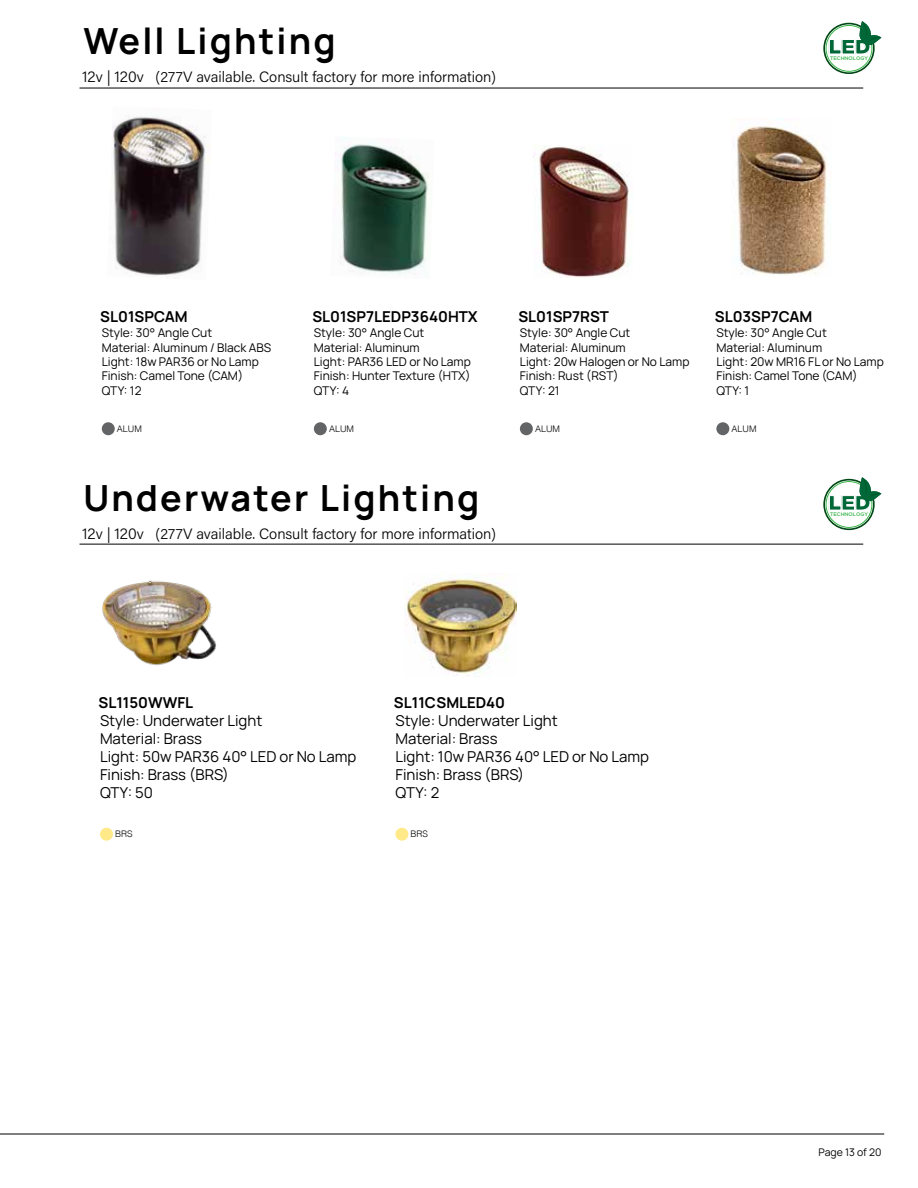
<style>
.page{position:relative;width:918px;height:1188px;background:#fff}
.page>*{position:absolute;margin:0;border:0;box-sizing:border-box;transform-origin:0 0}
.t1{font:700 36px "Manrope";letter-spacing:.06em;color:#000}
.t2{font:900 20.7px "Gotham";color:#006838}
.t3{font:15px/18px "Manrope";color:#000}
.t4{font:15px "Acumin Variable Concept";color:#000}
.t5{font:700 15px "Manrope";color:#000}
.t6{font:12px/14.4px "Manrope";color:#000}
.t7{font:10.5px "Manrope";color:#000}
.t8{font:300 9px "Helvetica";color:#000}
.t9{font:500 5.1px "Gotham";color:#39b54a}
</style>
<div class="page">
<hr style="left:0;top:1134px;width:884px;height:1px;background:#000">
<svg style="left:822px;top:22px;width:54px;height:53px"></svg>
<svg style="left:824px;top:24px;width:50px;height:49px"></svg>
<div style="left:823px;top:23px;width:52px;height:51px;border:2px solid #004817;border-radius:50%"></div>
<div style="left:826px;top:25px;width:46px;height:47px;border:1px solid #39b54a;border-radius:50%"></div>
<svg style="left:829px;top:21px;width:52px;height:34px"></svg>
<svg style="left:822px;top:478px;width:54px;height:53px"></svg>
<svg style="left:824px;top:480px;width:50px;height:49px"></svg>
<div style="left:823px;top:479px;width:52px;height:51px;border:2px solid #004817;border-radius:50%"></div>
<div style="left:826px;top:481px;width:46px;height:47px;border:1px solid #39b54a;border-radius:50%"></div>
<svg style="left:829px;top:477px;width:52px;height:34px"></svg>
<hr style="left:80px;top:88px;width:783px;height:1px;background:#000">
<hr style="left:80px;top:544px;width:783px;height:1px;background:#000">
<img style="left:112px;top:116px;width:99px;height:162px">
<img style="left:732px;top:126px;width:96px;height:149px">
<img style="left:335px;top:137px;width:94px;height:138px">
<img style="left:534px;top:145px;width:95px;height:132px">
<div style="left:102px;top:422px;width:13px;height:13px;background:#636466;border-radius:50%"></div>
<div style="left:716px;top:422px;width:13px;height:13px;background:#636466;border-radius:50%"></div>
<div style="left:314px;top:422px;width:13px;height:13px;background:#636466;border-radius:50%"></div>
<div style="left:520px;top:422px;width:13px;height:13px;background:#636466;border-radius:50%"></div>
<img style="left:405px;top:574px;width:112px;height:102px">
<img style="left:102px;top:580px;width:114px;height:86px">
<div style="left:100px;top:828px;width:13px;height:13px;background:#ffe988;border-radius:50%"></div>
<div style="left:395px;top:828px;width:13px;height:13px;background:#ffe988;border-radius:50%"></div>
<h1 class="t1" style="left:83px;top:19px;width:254px">Well Lighting</h1>
<p class="t4" style="left:82px;top:67px;width:415px">12v | 120v (277V available. Consult factory for more information)</p>
<h2 class="t2" style="left:829px;top:32px;width:43px">LED</h2>
<p class="t9" style="left:830px;top:54px;width:39px">TECHNOLOGY</p>
<p class="t5" style="left:100px;top:307px;width:89px">SL01SPCAM</p>
<p class="t5" style="left:312px;top:307px;width:167px">SL01SP7LEDP3640HTX</p>
<p class="t5" style="left:518px;top:307px;width:92px">SL01SP7RST</p>
<p class="t5" style="left:715px;top:307px;width:99px">SL03SP7CAM</p>
<p class="t6" style="left:102px;top:326px;width:171px">Style: 30° Angle Cut<br>Material: Aluminum / Black ABS<br>Light: 18w PAR36 or No Lamp<br>Finish: Camel Tone (CAM)<br>QTY: 12</p>
<p class="t6" style="left:716px;top:326px;width:169px">Style: 30° Angle Cut<br>Material: Aluminum<br>Light: 20w MR16 FL or No Lamp<br>Finish: Camel Tone (CAM)<br>QTY: 1</p>
<p class="t6" style="left:314px;top:326px;width:159px">Style: 30° Angle Cut<br>Material: Aluminum<br>Light: PAR36 LED or No Lamp<br>Finish: Hunter Texture (HTX)<br>QTY: 4</p>
<p class="t6" style="left:520px;top:326px;width:171px">Style: 30° Angle Cut<br>Material: Aluminum<br>Light: 20w Halogen or No Lamp<br>Finish: Rust (RST)<br>QTY: 21</p>
<p class="t8" style="left:117px;top:421px;width:27px">ALUM</p>
<p class="t8" style="left:329px;top:421px;width:27px">ALUM</p>
<p class="t8" style="left:535px;top:421px;width:27px">ALUM</p>
<p class="t8" style="left:732px;top:421px;width:27px">ALUM</p>
<h1 class="t1" style="left:83px;top:475px;width:397px">Underwater Lighting</h1>
<p class="t4" style="left:82px;top:523px;width:415px">12v | 120v (277V available. Consult factory for more information)</p>
<p class="t5" style="left:99px;top:693px;width:96px">SL1150WWFL</p>
<p class="t5" style="left:394px;top:693px;width:113px">SL11CSMLED40</p>
<p class="t3" style="left:100px;top:712px;width:258px">Style: Underwater Light<br>Material: Brass<br>Light: 50w PAR36 40° LED or No Lamp<br>Finish: Brass (BRS)<br>QTY: 50</p>
<p class="t3" style="left:395px;top:712px;width:255px">Style: Underwater Light<br>Material: Brass<br>Light: 10w PAR36 40° LED or No Lamp<br>Finish: Brass (BRS)<br>QTY: 2</p>
<p class="t8" style="left:115px;top:827px;width:19px">BRS</p>
<p class="t8" style="left:411px;top:827px;width:19px">BRS</p>
<h2 class="t2" style="left:829px;top:488px;width:43px">LED</h2>
<p class="t9" style="left:830px;top:510px;width:39px">TECHNOLOGY</p>
<p class="t7" style="left:819px;top:1145px;width:64px">Page 13 of 20</p>
</div>
